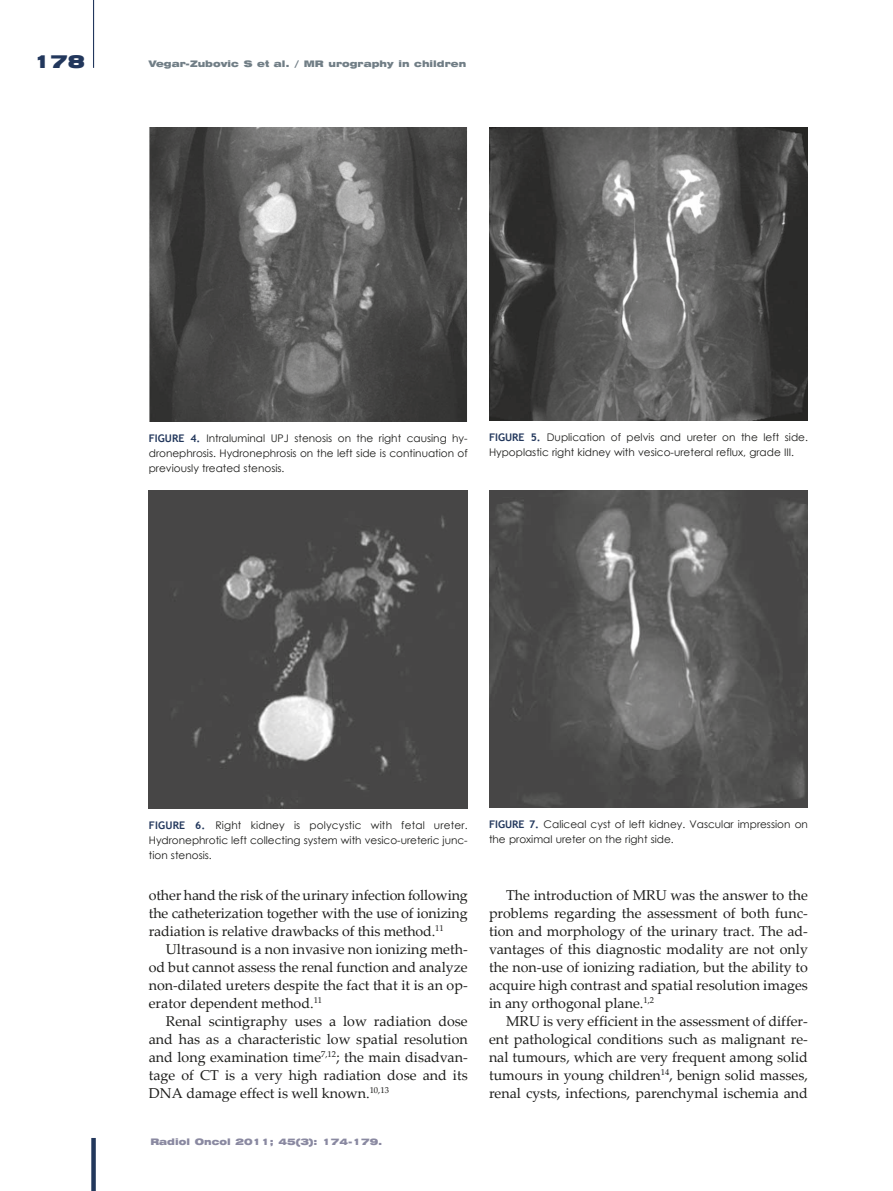
<style>
.page{position:relative;width:893px;height:1191px;background:#fff}
.page>*{position:absolute;margin:0;border:0;box-sizing:border-box;transform-origin:0 0}
.t1{font:18px "Swiss 721 Black Extended";color:#22375c}
.t2{font:14.25px/18px "Palatino Linotype";color:#1d1d1b;text-align:justify}
.t3{font:10.5px/15px "Century Gothic";color:#1d1d1b;text-align:justify}
.t4{font:9px "Swiss 721 Black Extended";color:#717e86}
.t5{font:9px "Swiss 721 Black Extended";color:#8a89a1}
.s1{font-family:"Trebuchet MS";font-weight:700;color:#22375c}
</style>
<div class="page">
<div style="left:91px;top:1138px;width:5px;height:53px;background:#22375c"></div>
<hr style="left:93px;top:0;width:1px;height:68px;background:#22375c">
<img style="left:149px;top:128px;width:318px;height:293px">
<img style="left:489px;top:128px;width:319px;height:292px">
<img style="left:149px;top:491px;width:319px;height:317px">
<img style="left:489px;top:491px;width:319px;height:316px">
<p class="t1" style="left:33px;top:54px;width:53px">178</p>
<p class="t4" style="left:149px;top:60px;width:319px">Vegar-Zubovic S et al. / MR urography in children</p>
<p class="t3" style="left:149px;top:430px;width:320px"><span class="s1">FIGURE 4.</span> Intraluminal UPJ stenosis on the right causing hy&shy;dronephrosis. Hydronephrosis on the left side is continuation of previously treated stenosis.</p>
<p class="t3" style="left:489px;top:429px;width:320px"><span class="s1">FIGURE 5.</span> Duplication of pelvis and ureter on the left side.<br>Hypoplastic right kidney with vesico-ureteral reflux, grade III.</p>
<p class="t3" style="left:149px;top:817px;width:320px"><span class="s1">FIGURE 6.</span> Right kidney is polycystic with fetal ureter.<br>Hydronephrotic left collecting system with vesico-ureteric junc&shy;tion stenosis.</p>
<p class="t3" style="left:489px;top:816px;width:320px"><span class="s1">FIGURE 7.</span> Caliceal cyst of left kidney. Vascular impression on the proximal ureter on the right side.</p>
<p class="t2" style="left:149px;top:887px;width:320px">other hand the risk of the urinary infection following the catheterization together with the use of ionizing radiation is relative drawbacks of this method.<sup>11</sup></p>
<p class="t2" style="left:149px;top:941px;width:320px;text-indent:17px">Ultrasound is a non invasive non ionizing meth&shy;od but cannot assess the renal function and analyze non-dilated ureters despite the fact that it is an op&shy;erator dependent method.<sup>11</sup></p>
<p class="t2" style="left:149px;top:1013px;width:320px;text-indent:17px">Renal scintigraphy uses a low radiation dose and has as a characteristic low spatial resolution and long examination time<sup>7,12</sup>; the main disadvan&shy;tage of CT is a very high radiation dose and its DNA damage effect is well known.<sup>10,13</sup></p>
<p class="t5" style="left:150px;top:1138px;width:234px">Radiol Oncol 2011; 45(3): 174-179.</p>
<p class="t2" style="left:489px;top:887px;width:320px;text-indent:17px">The introduction of MRU was the answer to the problems regarding the assessment of both func&shy;tion and morphology of the urinary tract. The ad&shy;vantages of this diagnostic modality are not only the non-use of ionizing radiation, but the ability to acquire high contrast and spatial resolution images in any orthogonal plane.<sup>1,2</sup></p>
<p class="t2" style="left:489px;top:1013px;width:320px;text-indent:17px">MRU is very efficient in the assessment of differ&shy;ent pathological conditions such as malignant re&shy;nal tumours, which are very frequent among solid tumours in young children<sup>14</sup>, benign solid masses, renal cysts, infections, parenchymal ischemia and</p>
</div>
